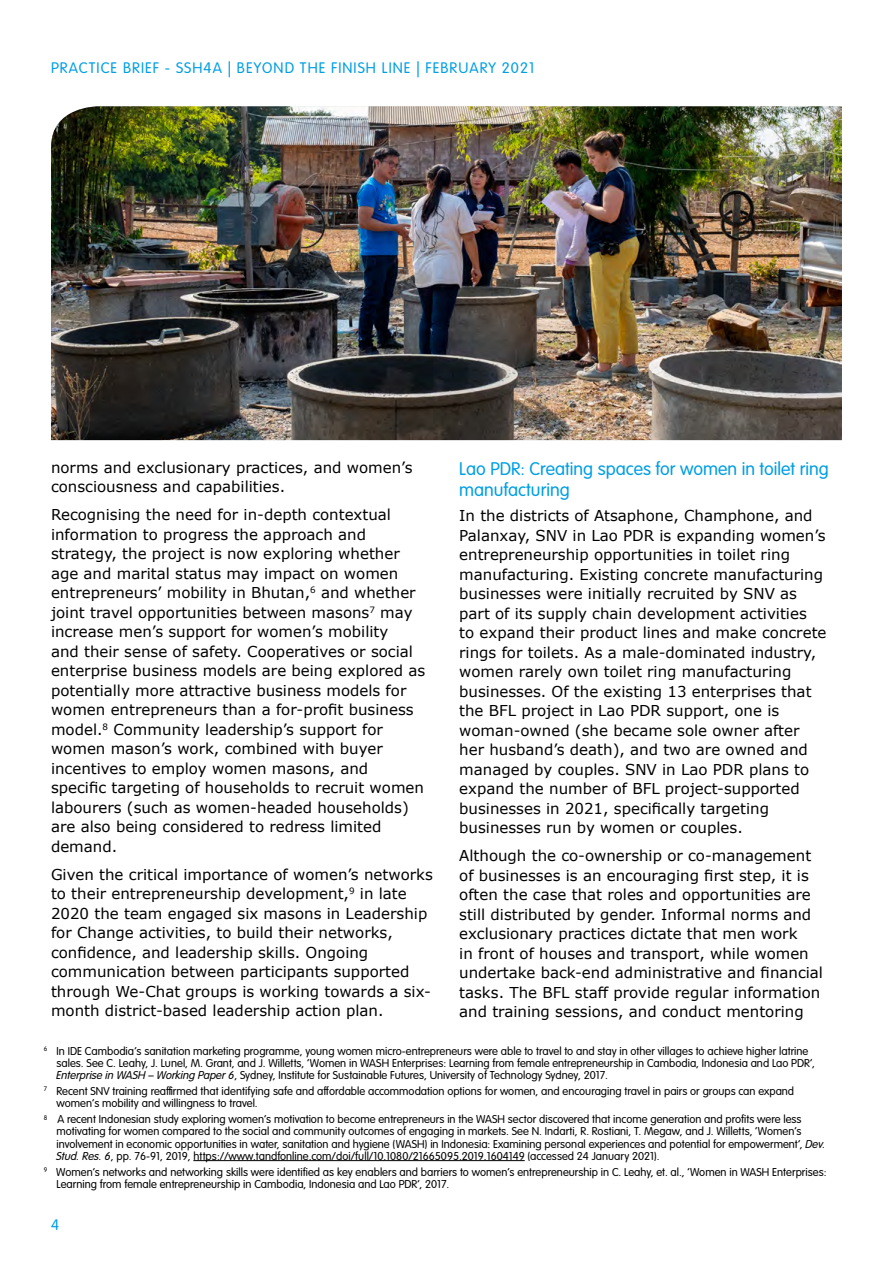
<style>
.page{position:relative;width:893px;height:1263px;background:#fff}
.page>*{position:absolute;margin:0;border:0;box-sizing:border-box;transform-origin:0 0}
.t1{font:300 18px/21px "VAG Rounded Std";color:#009fe3}
.t2{font:15px/19.5px "Verdana";color:#000}
.t3{font:300 15px "VAG Rounded Std";letter-spacing:.07em;color:#009fe3}
.t4{font:300 12px/12px "VAG Rundschrift D";color:#000}
.s1{font-style:italic}
</style>
<div class="page">
<hr style="left:193px;top:1160px;width:332px;height:1px;background:#000">
<img style="left:51px;top:106px;width:791px;height:334px">
<p class="t3" style="left:51px;top:59px;width:485px">PRACTICE BRIEF - SSH4A | BEYOND THE FINISH LINE | FEBRUARY 2021</p>
<p class="t2" style="left:51px;top:457px;width:363px">norms and exclusionary practices, and women’s consciousness and capabilities.</p>
<p class="t2" style="left:51px;top:505px;width:376px">Recognising the need for in-depth contextual information to progress the approach and strategy, the project is now exploring whether age and marital status may impact on women entrepreneurs’ mobility in Bhutan,<sup>6</sup> and whether joint travel opportunities between masons<sup>7</sup> may increase men’s support for women’s mobility<br>and their sense of safety. Cooperatives or social enterprise business models are being explored as potentially more attractive business models for women entrepreneurs than a for-profit business model.<sup>8</sup> Community leadership’s support for women mason’s work, combined with buyer incentives to employ women masons, and specific targeting of households to recruit women labourers (such as women-headed households) are also being considered to redress limited demand.</p>
<p class="t2" style="left:51px;top:864px;width:383px">Given the critical importance of women’s networks to their entrepreneurship development,<sup>9</sup> in late 2020 the team engaged six masons in Leadership for Change activities, to build their networks, confidence, and leadership skills. Ongoing communication between participants supported through We-Chat groups is working towards a six&shy;month district-based leadership action plan.</p>
<p class="t1" style="left:459px;top:459px;width:371px">Lao PDR: Creating spaces for women in toilet ring manufacturing</p>
<p class="t2" style="left:459px;top:506px;width:369px">In the districts of Atsaphone, Champhone, and Palanxay, SNV in Lao PDR is expanding women’s entrepreneurship opportunities in toilet ring manufacturing. Existing concrete manufacturing businesses were initially recruited by SNV as part of its supply chain development activities<br>to expand their product lines and make concrete rings for toilets. As a male-dominated industry, women rarely own toilet ring manufacturing businesses. Of the existing 13 enterprises that the BFL project in Lao PDR support, one is woman-owned (she became sole owner after her husband’s death), and two are owned and managed by couples. SNV in Lao PDR plans to expand the number of BFL project-supported businesses in 2021, specifically targeting businesses run by women or couples.</p>
<p class="t2" style="left:459px;top:846px;width:365px">Although the co-ownership or co-management of businesses is an encouraging first step, it is often the case that roles and opportunities are still distributed by gender. Informal norms and exclusionary practices dictate that men work<br>in front of houses and transport, while women undertake back-end administrative and financial tasks. The BFL staff provide regular information and training sessions, and conduct mentoring</p>
<p class="t4" style="left:57px;top:1045px;width:760px;text-indent:-13px"><sup>6</sup> In IDE Cambodia’s sanitation marketing programme, young women micro-entrepreneurs were able to travel to and stay in other villages to achieve higher latrine sales. See C. Leahy, J. Lunel, M. Grant, and J. Willetts, ‘Women in WASH Enterprises: Learning from female entrepreneurship in Cambodia, Indonesia and Lao PDR’,<br><span class="s1">Enterprise in WASH – Working Paper 6</span>, Sydney, Institute for Sustainable Futures, University of Technology Sydney, 2017.</p>
<p class="t4" style="left:57px;top:1085px;width:739px;text-indent:-13px"><sup>7</sup> Recent SNV training reaffirmed that identifying safe and affordable accommodation options for women, and encouraging travel in pairs or groups can expand women’s mobility and willingness to travel.</p>
<p class="t4" style="left:57px;top:1114px;width:770px;text-indent:-13px"><sup>8</sup> A recent Indonesian study exploring women’s motivation to become entrepreneurs in the WASH sector discovered that income generation and profits were less motivating for women compared to the social and community outcomes of engaging in markets. See N. Indarti, R. Rostiani, T. Megaw, and J. Willetts, ‘Women’s involvement in economic opportunities in water, sanitation and hygiene (WASH) in Indonesia: Examining personal experiences and potential for empowerment’, <span class="s1">Dev.<br>Stud. Res. 6</span>, pp. 76-91, 2019, https://www.tandfonline.com/doi/full/10.1080/21665095.2019.1604149 (accessed 24 January 2021).</p>
<p class="t4" style="left:57px;top:1166px;width:772px;text-indent:-13px"><sup>9</sup> Women’s networks and networking skills were identified as key enablers and barriers to women’s entrepreneurship in C. Leahy, et. al., ‘Women in WASH Enterprises:<br>Learning from female entrepreneurship in Cambodia, Indonesia and Lao PDR’, 2017.</p>
<p class="t3" style="left:51px;top:1216px;width:10px">4</p>
</div>
